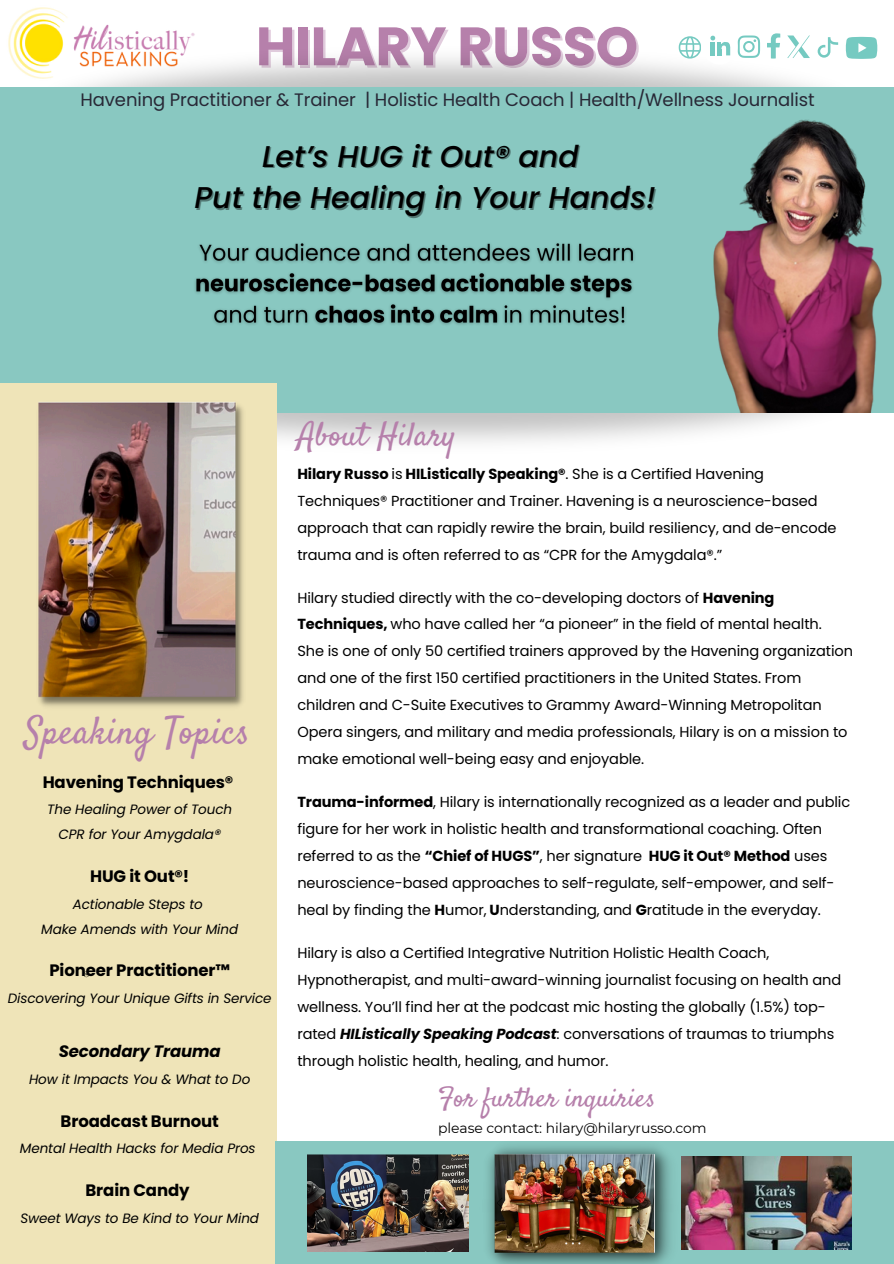
<style>
.page{position:relative;width:894px;height:1264px;background:#fff}
.page>*{position:absolute;margin:0;border:0;box-sizing:border-box;transform-origin:0 0}
.t1{font:700 54px "Poppins";letter-spacing:-.005em;color:#b680ab}
.t2{font:38.1px "Satisfy";color:#b680ab}
.t3{font:33px "Satisfy";color:#b680ab}
.t4{font:italic 500 30px "Poppins";color:#000}
.t5{font:27px "Satisfy";color:#b680ab}
.t6{font:18px "Poppins";letter-spacing:-.005em;color:#282836}
.t7{font:700 16.5px "Poppins";letter-spacing:-.005em;color:#000}
.t8{font:italic 700 16.5px "Poppins";letter-spacing:-.005em;color:#000}
.t9{font:14.55px/27px "Poppins";letter-spacing:-.005em;color:#000}
.t10{font:13.95px "Montserrat";letter-spacing:-.005em;color:#000}
.t11{font:italic 13.5px "Poppins";letter-spacing:-.005em;color:#000}
.s1{font-weight:700}
.s2{font-weight:700;font-style:italic}
</style>
<div class="page">
<img style="left:277px;top:412px;width:616px;height:31px">
<div style="left:0;top:87px;width:893px;height:325px;background:#89c8c1"></div>
<img style="left:713px;top:119px;width:169px;height:293px">
<img style="left:8px;top:7px;width:195px;height:79px">
<div style="left:0;top:383px;width:277px;height:880px;background:#efe4b8"></div>
<div style="left:275px;top:1141px;width:618px;height:122px;background:#89c8c1"></div>
<img style="left:307px;top:1154px;width:161px;height:97px">
<img style="left:487px;top:1146px;width:184px;height:117px">
<svg style="left:83px;top:971px;width:6px;height:6px"></svg>
<img style="left:0;top:343px;width:274px;height:412px;border-radius:21px">
<svg style="left:767px;top:33px;width:13px;height:26px"></svg>
<svg style="left:817px;top:37px;width:20px;height:21px"></svg>
<svg style="left:678px;top:35px;width:81px;height:30px"></svg>
<svg style="left:845px;top:37px;width:32px;height:22px"></svg>
<svg style="left:787px;top:35px;width:22px;height:23px"></svg>
<img style="left:681px;top:1156px;width:170px;height:93px">
<img style="left:195px;top:243px;width:440px;height:82px">
<p class="t1" style="left:256px;top:9px;width:383px">HILARY RUSSO</p>
<h3 class="t6" style="left:81px;top:87px;width:735px">Havening Practitioner &amp; Trainer | Holistic Health Coach | Health/Wellness Journalist</h3>
<p class="t4" style="left:262px;top:135px;width:318px">Let’s HUG it Out® and</p>
<p class="t4" style="left:194px;top:177px;width:462px">Put the Healing in Your Hands!</p>
<h4 class="t2" style="left:25px;top:707px;width:227px">Speaking Topics</h4>
<h2 class="t7" style="left:43px;top:770px;width:192px">Havening Techniques®</h2>
<p class="t11" style="left:47px;top:800px;width:186px">The Healing Power of Touch</p>
<p class="t11" style="left:59px;top:825px;width:164px">CPR for Your Amygdala®</p>
<p class="t7" style="left:90px;top:864px;width:101px">HUG it Out®!</p>
<p class="t11" style="left:73px;top:894px;width:131px">Actionable Steps to</p>
<p class="t11" style="left:41px;top:919px;width:198px">Make Amends with Your Mind</p>
<p class="t7" style="left:49px;top:959px;width:182px">Pioneer Practitioner™</p>
<p class="t11" style="left:8px;top:989px;width:265px">Discovering Your Unique Gifts in Service</p>
<p class="t8" style="left:59px;top:1039px;width:163px">Secondary Trauma</p>
<p class="t11" style="left:29px;top:1069px;width:223px">How it Impacts You &amp; What to Do</p>
<p class="t7" style="left:61px;top:1109px;width:160px">Broadcast Burnout</p>
<p class="t11" style="left:20px;top:1139px;width:237px">Mental Health Hacks for Media Pros</p>
<p class="t7" style="left:85px;top:1178px;width:106px">Brain Candy</p>
<p class="t11" style="left:20px;top:1208px;width:240px">Sweet Ways to Be Kind to Your Mind</p>
<p class="t3" style="left:297px;top:414px;width:160px">About Hilary</p>
<p class="t9" style="left:297px;top:460px;width:540px"><span class="s1">Hilary Russo</span> is <span class="s1">HIListically Speaking®</span>. She is a Certified Havening Techniques® Practitioner and Trainer. Havening is a neuroscience-based approach that can rapidly rewire the brain, build resiliency, and de-encode trauma and is often referred to as “CPR for the Amygdala®.”</p>
<p class="t9" style="left:297px;top:584px;width:557px">Hilary studied directly with the co-developing doctors of <span class="s1">Havening Techniques,</span> who have called her “a pioneer” in the field of mental health.<br>She is one of only 50 certified trainers approved by the Havening organization and one of the first 150 certified practitioners in the United States. From children and C-Suite Executives to Grammy Award-Winning Metropolitan Opera singers, and military and media professionals, Hilary is on a mission to make emotional well-being easy and enjoyable.</p>
<p class="t9" style="left:297px;top:788px;width:554px"><span class="s1">Trauma-informed</span>, Hilary is internationally recognized as a leader and public figure for her work in holistic health and transformational coaching. Often referred to as the <span class="s1">“Chief of HUGS”</span>, her signature <span class="s1">HUG it Out® Method</span> uses neuroscience-based approaches to self-regulate, self-empower, and self&shy;heal by finding the <span class="s1">H</span>umor, <span class="s1">U</span>nderstanding, and <span class="s1">G</span>ratitude in the everyday.</p>
<p class="t9" style="left:297px;top:939px;width:545px">Hilary is also a Certified Integrative Nutrition Holistic Health Coach, Hypnotherapist, and multi-award-winning journalist focusing on health and wellness. You’ll find her at the podcast mic hosting the globally (1.5%) top&shy;rated <span class="s2">HIListically Speaking Podcast</span>: conversations of traumas to triumphs through holistic health, healing, and humor.</p>
<p class="t5" style="left:438px;top:1080px;width:219px">For further inquiries</p>
<p class="t10" style="left:438px;top:1119px;width:270px">please contact: hilary@hilaryrusso.com</p>
</div>
